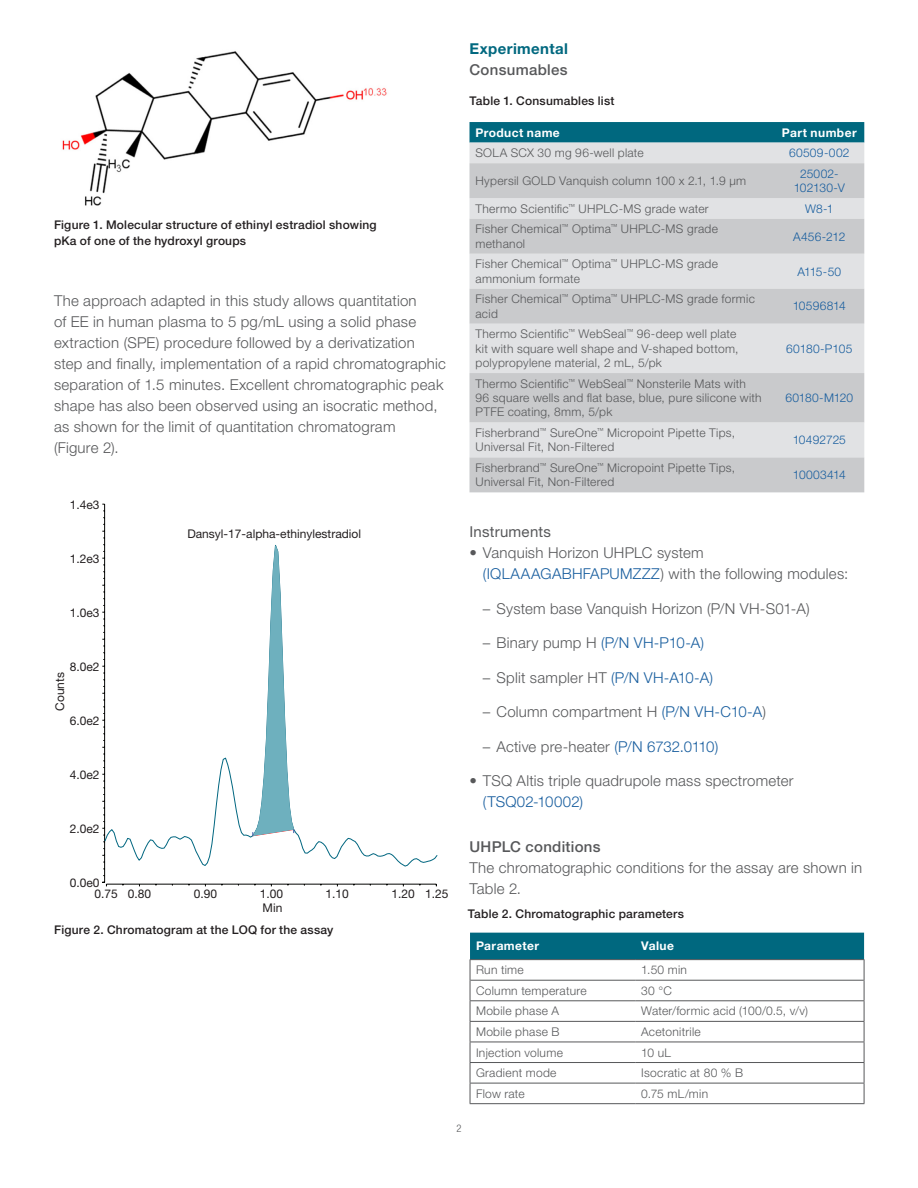
<style>
.page{position:relative;width:918px;height:1188px;background:#fff}
.page>*{position:absolute;margin:0;border:0;box-sizing:border-box;transform-origin:0 0}
.t1{font:300 15px/21px "Helvetica Neue LTW1 G";letter-spacing:.015em;color:#57585a}
.t2{font:300 15px "Helvetica Neue LTW1 G";letter-spacing:.015em;color:#175d9e}
.t3{font:500 15px "Helvetica Neue LTW1 G";letter-spacing:.02em;color:#57585a}
.t4{font:700 15px "Helvetica Neue LTW1 G";letter-spacing:.025em;color:#00687f}
.t5{font:15px "Helvetica Neue LTW1 G";letter-spacing:.015em;color:#57585a}
.t6{font:300 12px/14.4px "Helvetica Neue LTW1 G";letter-spacing:.025em;color:#57585a}
.t7{font:500 12px/15.8px "Helvetica Neue LTW1 G";letter-spacing:.02em;color:#231f20}
.t8{font:12px "Helvetica Neue LTW1 G";color:#231f20}
.t9{font:300 12px/14.4px "Helvetica Neue LTW1 G";letter-spacing:.01em;color:#175d9e;text-align:center}
.t10{font:700 12px "Helvetica Neue LTW1 G";letter-spacing:.035em;color:#fff}
.t11{font:300 12px "Helvetica Neue LTW1 G";letter-spacing:-.01em;color:#175d9e}
.t12{font:300 12px "Helvetica Neue LTW1 G";letter-spacing:.03em;color:#175d9e}
.t13{font:300 condensed 10.5px "Helvetica Neue LTW1 G";color:#57585a}
.s1{color:#175d9e}
.s2{color:#57585a}
</style>
<div class="page">
<svg style="left:470px;top:933px;width:395px;height:170px"></svg>
<hr style="left:470px;top:1103px;width:165px;height:1px;background:#57585a">
<hr style="left:635px;top:1103px;width:229px;height:1px;background:#57585a">
<svg style="left:469px;top:122px;width:395px;height:21px;background:#076c82"></svg>
<div style="left:469px;top:143px;width:395px;height:20px;background:#e1e2e4"></div>
<svg style="left:469px;top:163px;width:395px;height:329px;background:#d3d4d6"></svg>
<img style="left:62px;top:51px;width:325px;height:155px">
<svg style="left:102px;top:504px;width:335px;height:383px"></svg>
<svg style="left:104px;top:542px;width:334px;height:325px"></svg>
<svg style="left:252px;top:545px;width:42px;height:291px"></svg>
<p class="t7" style="left:54px;top:217px;width:324px">Figure 1. Molecular structure of ethinyl estradiol showing pKa of one of the hydroxyl groups</p>
<p class="t1" style="left:54px;top:290px;width:394px">The approach adapted in this study allows quantitation<br>of EE in human plasma to 5 pg/mL using a solid phase extraction (SPE) procedure followed by a derivatization step and finally, implementation of a rapid chromatographic separation of 1.5 minutes. Excellent chromatographic peak shape has also been observed using an isocratic method, as shown for the limit of quantitation chromatogram<br>(Figure 2).</p>
<p class="t8" style="left:70px;top:498px;width:31px">1.4e3</p>
<p class="t8" style="left:70px;top:552px;width:31px">1.2e3</p>
<p class="t8" style="left:70px;top:606px;width:31px">1.0e3</p>
<p class="t8" style="left:70px;top:660px;width:31px">8.0e2</p>
<p class="t8" style="left:53px;top:711px;width:40px;rotate:-90deg">Counts</p>
<p class="t8" style="left:70px;top:713px;width:31px">6.0e2</p>
<p class="t8" style="left:70px;top:767px;width:31px">4.0e2</p>
<p class="t8" style="left:70px;top:821px;width:31px">2.0e2</p>
<p class="t8" style="left:70px;top:875px;width:31px">0.0e0</p>
<p class="t8" style="left:187px;top:527px;width:175px">Dansyl-17-alpha-ethinylestradiol</p>
<p class="t8" style="left:94px;top:886px;width:58px">0.75 0.80</p>
<p class="t8" style="left:194px;top:886px;width:25px">0.90</p>
<p class="t8" style="left:260px;top:886px;width:25px">1.00</p>
<p class="t8" style="left:326px;top:886px;width:25px">1.10</p>
<p class="t8" style="left:392px;top:886px;width:59px">1.20 1.25</p>
<p class="t8" style="left:263px;top:900px;width:21px">Min</p>
<p class="t7" style="left:54px;top:922px;width:281px">Figure 2. Chromatogram at the LOQ for the assay</p>
<p class="t4" style="left:469px;top:39px;width:100px">Experimental</p>
<p class="t3" style="left:469px;top:61px;width:100px">Consumables</p>
<p class="t7" style="left:469px;top:93px;width:146px">Table 1. Consumables list</p>
<p class="t10" style="left:476px;top:125px;width:86px">Product name</p>
<p class="t10" style="left:782px;top:125px;width:76px">Part number</p>
<p class="t6" style="left:476px;top:146px;width:170px">SOLA SCX 30 mg 96-well plate</p>
<p class="t12" style="left:789px;top:146px;width:62px">60509-002</p>
<p class="t6" style="left:476px;top:173px;width:272px">Hypersil GOLD Vanquish column 100 x 2.1, 1.9 μm</p>
<p class="t9" style="left:794px;top:166px;width:53px">25002-<br>102130-V</p>
<p class="t6" style="left:476px;top:201px;width:235px">Thermo Scientific<sup>™</sup> UHPLC-MS grade water</p>
<p class="t9" style="left:805px;top:201px;width:30px">W8-1</p>
<p class="t6" style="left:476px;top:222px;width:244px">Fisher Chemical<sup>™</sup> Optima<sup>™</sup> UHPLC-MS grade methanol</p>
<p class="t9" style="left:793px;top:229px;width:54px">A456-212</p>
<p class="t6" style="left:476px;top:257px;width:244px">Fisher Chemical<sup>™</sup> Optima<sup>™</sup> UHPLC-MS grade ammonium formate</p>
<p class="t9" style="left:797px;top:264px;width:45px">A115-50</p>
<p class="t6" style="left:476px;top:292px;width:281px">Fisher Chemical<sup>™</sup> Optima<sup>™</sup> UHPLC-MS grade formic acid</p>
<p class="t9" style="left:793px;top:299px;width:55px">10596814</p>
<p class="t6" style="left:476px;top:327px;width:264px">Thermo Scientific<sup>™</sup> WebSeal<sup>™</sup> 96-deep well plate kit with square well shape and V-shaped bottom, polypropylene material, 2 mL, 5/pk</p>
<p class="t9" style="left:786px;top:341px;width:68px">60180-P105</p>
<p class="t6" style="left:476px;top:376px;width:288px">Thermo Scientific<sup>™</sup> WebSeal<sup>™</sup> Nonsterile Mats with<br>96 square wells and flat base, blue, pure silicone with<br>PTFE coating, 8mm, 5/pk</p>
<p class="t11" style="left:785px;top:390px;width:69px">60180-M120</p>
<p class="t6" style="left:476px;top:425px;width:261px">Fisherbrand<sup>™</sup> SureOne<sup>™</sup> Micropoint Pipette Tips,<br>Universal Fit, Non-Filtered</p>
<p class="t11" style="left:793px;top:433px;width:55px">10492725</p>
<p class="t6" style="left:476px;top:460px;width:261px">Fisherbrand<sup>™</sup> SureOne<sup>™</sup> Micropoint Pipette Tips,<br>Universal Fit, Non-Filtered</p>
<p class="t9" style="left:793px;top:468px;width:55px">10003414</p>
<p class="t5" style="left:469px;top:522px;width:83px">Instruments</p>
<p class="t1" style="left:483px;top:542px;width:367px;text-indent:-14px">• Vanquish Horizon UHPLC system <span class="s1">(IQLAAAGABHFAPUMZZZ</span>) with the following modules:</p>
<p class="t1" style="left:483px;top:598px;width:328px">– System base Vanquish Horizon (P/N VH-S01-A)</p>
<p class="t2" style="left:483px;top:633px;width:223px"><span class="s2">– Binary pump H</span> (P/N VH-P10-A)</p>
<p class="t1" style="left:483px;top:667px;width:232px">– Split sampler HT <span class="s1">(P/N VH-A10-A)</span></p>
<p class="t1" style="left:483px;top:701px;width:285px">– Column compartment H <span class="s1">(P/N VH-C10-A</span>)</p>
<p class="t1" style="left:483px;top:736px;width:237px">– Active pre-heater <span class="s1">(P/N 6732.0110)</span></p>
<p class="t1" style="left:469px;top:770px;width:326px">• TSQ Altis triple quadrupole mass spectrometer</p>
<p class="t2" style="left:483px;top:792px;width:102px">(TSQ02-10002)</p>
<p class="t3" style="left:469px;top:838px;width:133px">UHPLC conditions</p>
<p class="t1" style="left:469px;top:857px;width:394px">The chromatographic conditions for the assay are shown in<br>Table 2.</p>
<p class="t7" style="left:468px;top:906px;width:218px">Table 2. Chromatographic parameters</p>
<p class="t10" style="left:476px;top:939px;width:65px">Parameter</p>
<p class="t10" style="left:641px;top:939px;width:34px">Value</p>
<p class="t6" style="left:476px;top:963px;width:49px">Run time</p>
<p class="t6" style="left:641px;top:963px;width:47px">1.50 min</p>
<p class="t6" style="left:476px;top:983px;width:112px">Column temperature</p>
<p class="t6" style="left:641px;top:983px;width:32px">30 °C</p>
<p class="t6" style="left:476px;top:1004px;width:85px">Mobile phase A</p>
<p class="t6" style="left:641px;top:1004px;width:168px">Water/formic acid (100/0.5, v/v)</p>
<p class="t6" style="left:476px;top:1024px;width:85px">Mobile phase B</p>
<p class="t6" style="left:641px;top:1024px;width:61px">Acetonitrile</p>
<p class="t6" style="left:476px;top:1045px;width:88px">Injection volume</p>
<p class="t6" style="left:641px;top:1045px;width:31px">10 uL</p>
<p class="t6" style="left:476px;top:1066px;width:82px">Gradient mode</p>
<p class="t6" style="left:641px;top:1066px;width:104px">Isocratic at 80 % B</p>
<p class="t6" style="left:476px;top:1086px;width:50px">Flow rate</p>
<p class="t6" style="left:641px;top:1086px;width:68px">0.75 mL/min</p>
<p class="t13" style="left:456px;top:1122px;width:7px">2</p>
</div>
